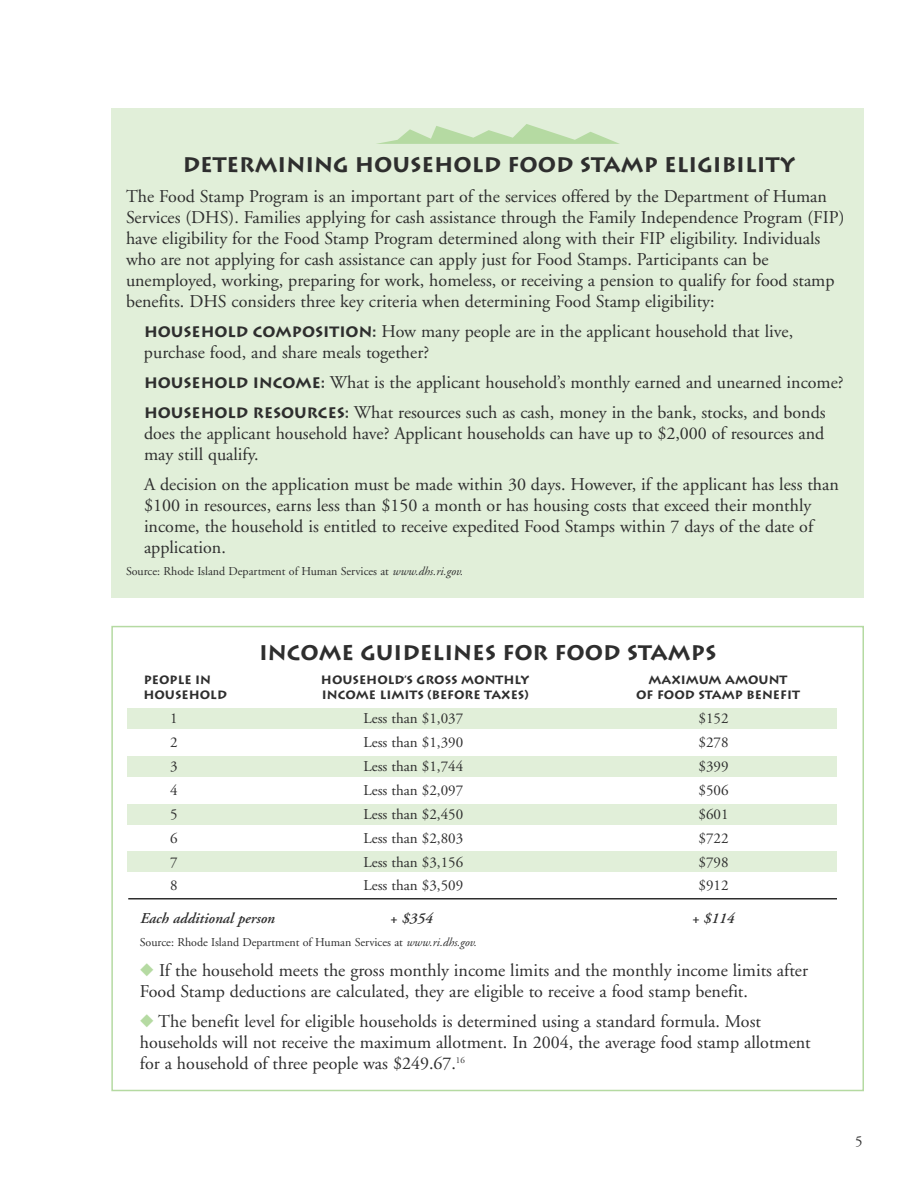
<style>
.page{position:relative;width:918px;height:1188px;background:#fff}
.page>*{position:absolute;margin:0;border:0;box-sizing:border-box;transform-origin:0 0}
.t1{font:700 21px "Lithos";color:#2e2e2e}
.t2{font:18px/21px "Adobe Garamond";color:#2e2e2e}
.t3{font:15px "Adobe Garamond";color:#2e2e2e}
.t4{font:italic 600 15px "Adobe Garamond";color:#2e2e2e}
.t5{font:12px "Adobe Garamond";color:#2e2e2e}
.t6{font:700 12px "Lithos";color:#2e2e2e}
.s1{font-family:"Lithos";font-weight:700;font-size:15px}
.s2{font-style:italic}
.s3{color:#b5daa2}
</style>
<div class="page">
<div style="left:111px;top:626px;width:753px;height:465px;border:2px solid #b5daa2"></div>
<div style="left:127px;top:708px;width:710px;height:21px;background:#e1efd9"></div>
<div style="left:127px;top:756px;width:710px;height:21px;background:#e1efd9"></div>
<div style="left:127px;top:805px;width:710px;height:20px;background:#e1efd9"></div>
<div style="left:127px;top:851px;width:710px;height:21px;background:#e1efd9"></div>
<div style="left:111px;top:108px;width:753px;height:490px;background:#e1efd9"></div>
<svg style="left:377px;top:124px;width:243px;height:20px"></svg>
<hr style="left:128px;top:898px;width:709px;height:2px;background:#2e2e2e">
<p class="t1" style="left:183px;top:157px;width:614px">DETERMINING HOUSEHOLD FOOD STAMP ELIGIBILITY</p>
<p class="t2" style="left:126px;top:187px;width:720px">The Food Stamp Program is an important part of the services offered by the Department of Human Services (DHS). Families applying for cash assistance through the Family Independence Program (FIP) have eligibility for the Food Stamp Program determined along with their FIP eligibility. Individuals who are not applying for cash assistance can apply just for Food Stamps. Participants can be unemployed, working, preparing for work, homeless, or receiving a pension to qualify for food stamp benefits. DHS considers three key criteria when determining Food Stamp eligibility:</p>
<p class="t2" style="left:144px;top:322px;width:651px"><span class="s1">HOUSEHOLD COMPOSITION:</span> How many people are in the applicant household that live, purchase food, and share meals together?</p>
<p class="t2" style="left:144px;top:369px;width:701px;line-height:30px"><span class="s1">HOUSEHOLD INCOME:</span> What is the applicant household’s monthly earned and unearned income?<br><span class="s1">HOUSEHOLD RESOURCES:</span> What resources such as cash, money in the bank, stocks, and bonds</p>
<p class="t2" style="left:144px;top:424px;width:682px">does the applicant household have? Applicant households can have up to $2,000 of resources and may still qualify.</p>
<p class="t2" style="left:144px;top:475px;width:696px">A decision on the application must be made within 30 days. However, if the applicant has less than $100 in resources, earns less than $150 a month or has housing costs that exceed their monthly income, the household is entitled to receive expedited Food Stamps within 7 days of the date of application.</p>
<p class="t5" style="left:126px;top:567px;width:338px">Source: Rhode Island Department of Human Services at <span class="s2">www.dhs.ri.gov.</span></p>
<p class="t1" style="left:259px;top:645px;width:459px">INCOME GUIDELINES FOR FOOD STAMPS</p>
<p class="t6" style="left:144px;top:675px;width:69px">PEOPLE IN</p>
<p class="t6" style="left:321px;top:675px;width:210px">HOUSEHOLD’S GROSS MONTHLY</p>
<p class="t6" style="left:649px;top:675px;width:140px">MAXIMUM AMOUNT</p>
<p class="t6" style="left:143px;top:690px;width:85px">HOUSEHOLD</p>
<p class="t6" style="left:322px;top:690px;width:208px">INCOME LIMITS (BEFORE TAXES)</p>
<p class="t6" style="left:636px;top:690px;width:165px">OF FOOD STAMP BENEFIT</p>
<p class="t3" style="left:170px;top:712px;width:9px">1</p>
<p class="t3" style="left:364px;top:712px;width:101px">Less than $1,037</p>
<p class="t3" style="left:699px;top:712px;width:32px">$152</p>
<p class="t3" style="left:170px;top:736px;width:9px">2</p>
<p class="t3" style="left:364px;top:736px;width:101px">Less than $1,390</p>
<p class="t3" style="left:699px;top:736px;width:32px">$278</p>
<p class="t3" style="left:170px;top:760px;width:9px">3</p>
<p class="t3" style="left:364px;top:760px;width:101px">Less than $1,744</p>
<p class="t3" style="left:699px;top:760px;width:32px">$399</p>
<p class="t3" style="left:170px;top:784px;width:9px">4</p>
<p class="t3" style="left:364px;top:784px;width:101px">Less than $2,097</p>
<p class="t3" style="left:699px;top:784px;width:32px">$506</p>
<p class="t3" style="left:170px;top:808px;width:9px">5</p>
<p class="t3" style="left:364px;top:808px;width:101px">Less than $2,450</p>
<p class="t3" style="left:699px;top:808px;width:31px">$601</p>
<p class="t3" style="left:170px;top:832px;width:9px">6</p>
<p class="t3" style="left:364px;top:832px;width:101px">Less than $2,803</p>
<p class="t3" style="left:699px;top:832px;width:31px">$722</p>
<p class="t3" style="left:170px;top:856px;width:9px">7</p>
<p class="t3" style="left:364px;top:856px;width:101px">Less than $3,156</p>
<p class="t3" style="left:699px;top:856px;width:31px">$798</p>
<p class="t3" style="left:170px;top:880px;width:9px">8</p>
<p class="t3" style="left:364px;top:880px;width:101px">Less than $3,509</p>
<p class="t3" style="left:699px;top:880px;width:31px">$912</p>
<p class="t4" style="left:140px;top:913px;width:136px">Each additional person</p>
<p class="t4" style="left:390px;top:913px;width:44px">+ $354</p>
<p class="t4" style="left:691px;top:913px;width:44px">+ $114</p>
<p class="t5" style="left:140px;top:937px;width:338px">Source: Rhode Island Department of Human Services at <span class="s2">www.ri.dhs.gov.</span></p>
<p class="t2" style="left:140px;top:961px;width:670px"><span class="s3">◆</span> If the household meets the gross monthly income limits and the monthly income limits after<br>Food Stamp deductions are calculated, they are eligible to receive a food stamp benefit.</p>
<p class="t2" style="left:140px;top:1012px;width:672px"><span class="s3">◆</span> The benefit level for eligible households is determined using a standard formula. Most households will not receive the maximum allotment. In 2004, the average food stamp allotment for a household of three people was $249.67.<sup>16</sup></p>
<p class="t3" style="left:855px;top:1136px;width:9px">5</p>
</div>
